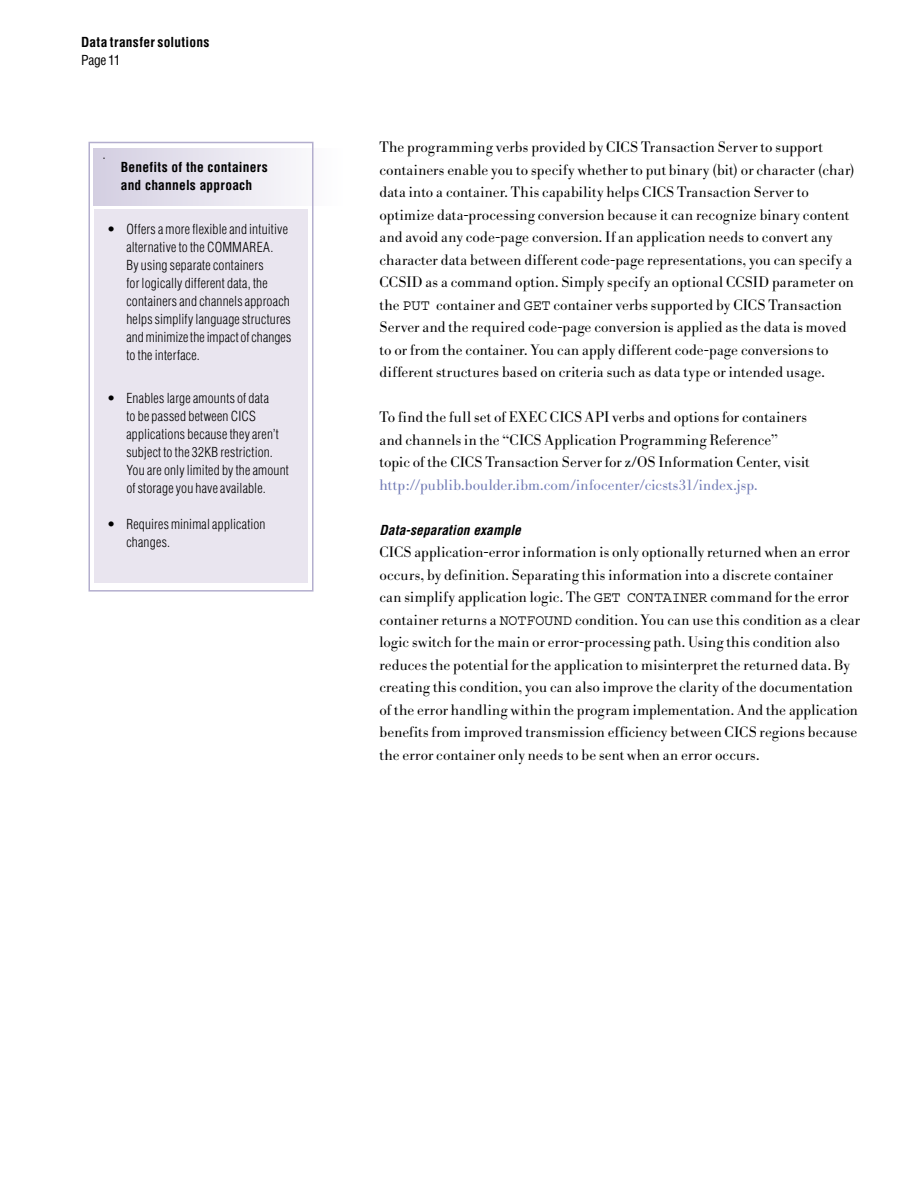
<style>
.page{position:relative;width:918px;height:1188px;background:#fff}
.page>*{position:absolute;margin:0;border:0;box-sizing:border-box;transform-origin:0 0}
.WP_Body_Text__Bodoni_Lght_10_15{font:15px/22.5px "IBM Bodoni BE Light";letter-spacing:.01em;color:#000}
.WP_Bodoni_Bullet_Text__Bodoni_Light_Oblq{font:300 condensed 13.5px/18px "Helvetica";letter-spacing:.015em;color:#000}
.WP_Body_Subhead__Helv_Bld_Cond_9_15{font:700 condensed 13.5px/18px "Helvetica";letter-spacing:.015em;color:#000}
.WP_Body_Secondary_Heading__Helv_Bld_Cond{font:italic 700 condensed 13.5px "Helvetica";letter-spacing:.01em;color:#000}
.t1{font:condensed 13.5px "Helvetica";letter-spacing:-.02em;color:#000}
.s1{font-family:"Courier"}
.s2{color:#707ab5}
</style>
<div class="page">
<div style="left:94px;top:142px;width:251px;height:63px;background:linear-gradient(to right,#d5d0e2,#fff)"></div>
<div style="left:94px;top:209px;width:214px;height:374px;background:#e9e5ef"></div>
<div style="left:88px;top:142px;width:226px;height:450px;border:2px solid #b3aece"></div>
<p class="WP_Body_Subhead__Helv_Bld_Cond_9_15" style="left:81px;top:33px;width:130px">Data transfer solutions</p>
<p class="t1" style="left:81px;top:52px;width:41px">Page 11</p>
<p class="WP_Body_Subhead__Helv_Bld_Cond_9_15" style="left:121px;top:158px;width:148px">Benefits of the containers and channels approach</p>
<p class="WP_Bodoni_Bullet_Text__Bodoni_Light_Oblq" style="left:126px;top:220px;width:166px;text-indent:-19px">• Offers a more flexible and intuitive alternative to the COMMAREA.<br>By using separate containers<br>for logically different data, the containers and channels approach helps simplify language structures and minimize the impact of changes to the interface.</p>
<p class="WP_Bodoni_Bullet_Text__Bodoni_Light_Oblq" style="left:126px;top:389px;width:164px;text-indent:-19px">• Enables large amounts of data<br>to be passed between CICS applications because they aren’t subject to the 32KB restriction.<br>You are only limited by the amount of storage you have available.</p>
<p class="WP_Bodoni_Bullet_Text__Bodoni_Light_Oblq" style="left:126px;top:515px;width:141px;text-indent:-19px">• Requires minimal application changes.</p>
<p class="WP_Body_Text__Bodoni_Lght_10_15" style="left:380px;top:137px;width:477px">The programming verbs provided by CICS Transaction Server to support containers enable you to specify whether to put binary (bit) or character (char) data into a container. This capability helps CICS Transaction Server to optimize data-processing conversion because it can recognize binary content and avoid any code-page conversion. If an application needs to convert any character data between different code-page representations, you can specify a CCSID as a command option. Simply specify an optional CCSID parameter on the <span class="s1">PUT</span> container and <span class="s1">GET</span> container verbs supported by CICS Transaction Server and the required code-page conversion is applied as the data is moved to or from the container. You can apply different code-page conversions to different structures based on criteria such as data type or intended usage.</p>
<p class="WP_Body_Text__Bodoni_Lght_10_15" style="left:380px;top:407px;width:432px">To find the full set of EXEC CICS API verbs and options for containers and channels in the “CICS Application Programming Reference” topic of the CICS Transaction Server for z/OS Information Center, visit <span class="s2">http://publib.boulder.ibm.com/infocenter/cicsts31/index.jsp.</span></p>
<p class="WP_Body_Secondary_Heading__Helv_Bld_Cond" style="left:380px;top:522px;width:143px">Data-separation example</p>
<p class="WP_Body_Text__Bodoni_Lght_10_15" style="left:380px;top:542px;width:482px">CICS application-error information is only optionally returned when an error occurs, by definition. Separating this information into a discrete container<br>can simplify application logic. The <span class="s1">GET CONTAINER</span> command for the error container returns a <span class="s1">NOTFOUND</span> condition. You can use this condition as a clear logic switch for the main or error-processing path. Using this condition also reduces the potential for the application to misinterpret the returned data. By creating this condition, you can also improve the clarity of the documentation of the error handling within the program implementation. And the application benefits from improved transmission efficiency between CICS regions because the error container only needs to be sent when an error occurs.</p>
</div>
